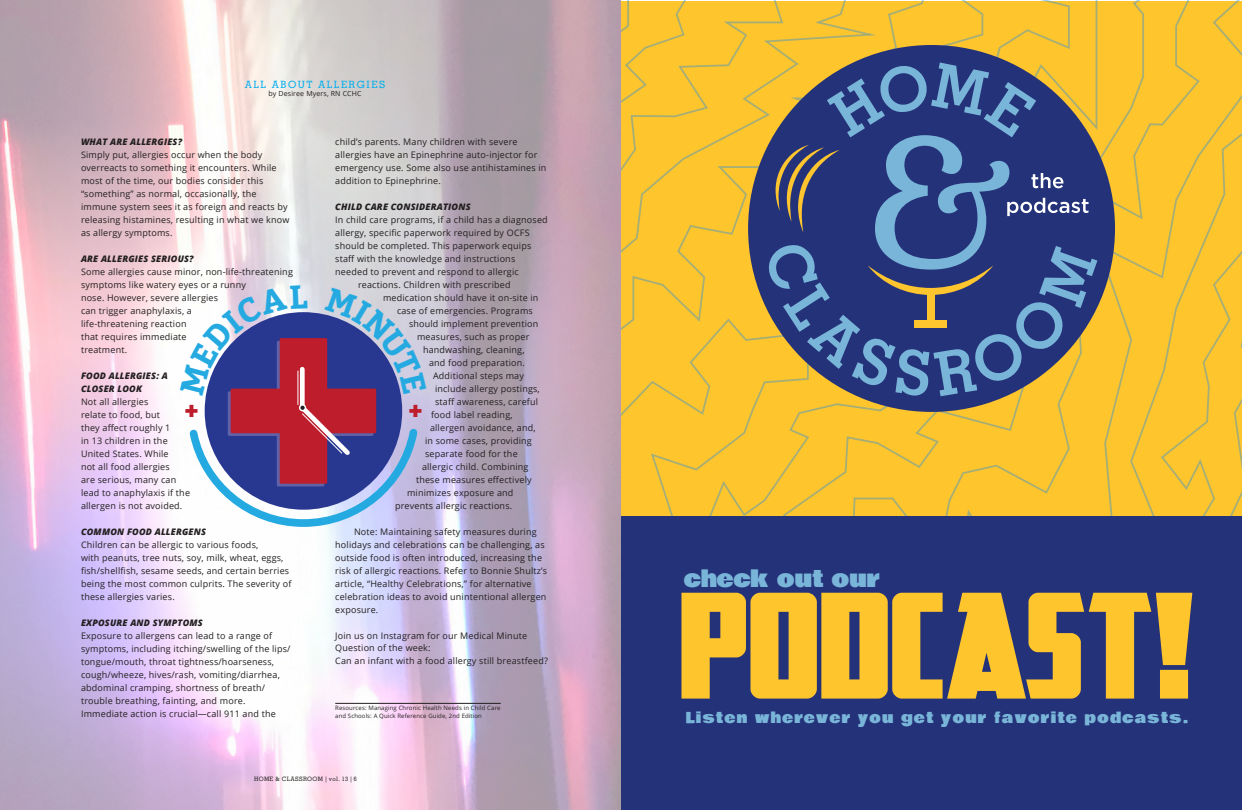
<style>
.page{position:relative;width:1242px;height:810px;background:#fff}
.page>*{position:absolute;margin:0;border:0;box-sizing:border-box;transform-origin:0 0}
.t1{font:125px "Great Lakes NF";color:#ffc52d}
.t2{font:23px "Bowlby One";color:#79b5d8}
.t3{font:15px "Bowlby One";letter-spacing:.08em;color:#79b5d8}
.body{font:500 10px "Memphis";letter-spacing:.15em;color:#00aeef}
.body-2{font:9px/13px "Open Sans";letter-spacing:.02em;color:#231f20}
.body-3{font:italic 800 9px/13px "Open Sans";letter-spacing:.02em;color:#231f20}
.body-4{font:7px "Open Sans";letter-spacing:.02em;color:#231f20}
.body-5{font:6px/8px "Open Sans";letter-spacing:.02em;color:#231f20}
.t4{font:500 6px "Memphis";letter-spacing:.05em;color:#231f20}
</style>
<div class="page">
<img style="left:0;top:0;width:621px;height:810px">
<hr style="left:335px;top:703px;width:166px;height:1px;background:#231f20">
<svg style="left:621px;top:0;width:621px;height:517px;background:#fac331"></svg>
<div style="left:621px;top:517px;width:621px;height:293px;background:#243279"></div>
<div style="left:748px;top:45px;width:367px;height:367px;background:#243279;border-radius:50%"></div>
<svg style="left:768px;top:62px;width:329px;height:334px"></svg>
<svg style="left:180px;top:285px;width:246px;height:246px"></svg>
<p class="body" style="left:245px;top:79px;width:142px">ALL ABOUT ALLERGIES</p>
<p class="body-4" style="left:268px;top:88px;width:95px">by Desiree Myers, RN CCHC</p>
<p class="body-3" style="left:81px;top:135px;width:103px">WHAT ARE ALLERGIES?</p>
<p class="body-2" style="left:81px;top:148px;width:210px">Simply put, allergies occur when the body overreacts to something it encounters. While most of the time, our bodies consider this “something” as normal, occasionally, the immune system sees it as foreign and reacts by releasing histamines, resulting in what we know as allergy symptoms.</p>
<p class="body-3" style="left:81px;top:252px;width:114px">ARE ALLERGIES SERIOUS?</p>
<p class="body-2" style="left:81px;top:265px;width:213px">Some allergies cause minor, non-life-threatening symptoms like watery eyes or a runny<br>nose. However, severe allergies<br>can trigger anaphylaxis, a<br>life-threatening reaction<br>that requires immediate<br>treatment.</p>
<p class="body-3" style="left:81px;top:369px;width:88px">FOOD ALLERGIES: A<br>CLOSER LOOK</p>
<p class="body-2" style="left:81px;top:395px;width:111px">Not all allergies<br>relate to food, but<br>they affect roughly 1<br>in 13 children in the<br>United States. While<br>not all food allergies<br>are serious, many can lead to anaphylaxis if the allergen is not avoided.</p>
<p class="body-3" style="left:81px;top:525px;width:127px">COMMON FOOD ALLERGENS</p>
<p class="body-2" style="left:81px;top:538px;width:212px">Children can be allergic to various foods,<br>with peanuts, tree nuts, soy, milk, wheat, eggs, fish/shellfish, sesame seeds, and certain berries being the most common culprits. The severity of these allergies varies.</p>
<p class="body-3" style="left:81px;top:615px;width:123px">EXPOSURE AND SYMPTOMS</p>
<p class="body-2" style="left:81px;top:629px;width:211px">Exposure to allergens can lead to a range of symptoms, including itching/swelling of the lips/ tongue/mouth, throat tightness/hoarseness, cough/wheeze, hives/rash, vomiting/diarrhea, abdominal cramping, shortness of breath/ trouble breathing, fainting, and more.<br>Immediate action is crucial—call 911 and the</p>
<p class="body-2" style="left:335px;top:135px;width:213px">child’s parents. Many children with severe allergies have an Epinephrine auto-injector for emergency use. Some also use antihistamines in addition to Epinephrine.</p>
<p class="body-3" style="left:335px;top:199px;width:137px">CHILD CARE CONSIDERATIONS</p>
<p class="body-2" style="left:335px;top:213px;width:214px">In child care programs, if a child has a diagnosed</p>
<p class="body-2" style="left:335px;top:226px;width:196px">allergy, specific paperwork required by OCFS</p>
<p class="body-2" style="left:335px;top:239px;width:198px">should be completed. This paperwork equips</p>
<p class="body-2" style="left:335px;top:252px;width:182px">staff with the knowledge and instructions</p>
<p class="body-2" style="left:335px;top:265px;width:185px">needed to prevent and respond to allergic</p>
<p class="body-2" style="left:358px;top:278px;width:154px">reactions. Children with prescribed</p>
<p class="body-2" style="left:383px;top:291px;width:157px">medication should have it on-site in</p>
<p class="body-2" style="left:397px;top:304px;width:137px">case of emergencies. Programs</p>
<p class="body-2" style="left:409px;top:317px;width:131px">should implement prevention</p>
<p class="body-2" style="left:417px;top:330px;width:114px">measures, such as proper</p>
<p class="body-2" style="left:423px;top:343px;width:103px">handwashing, cleaning,</p>
<p class="body-2" style="left:429px;top:356px;width:98px">and food preparation.</p>
<p class="body-2" style="left:433px;top:369px;width:93px">Additional steps may</p>
<p class="body-2" style="left:435px;top:382px;width:106px">include allergy postings,</p>
<p class="body-2" style="left:435px;top:395px;width:105px">staff awareness, careful</p>
<p class="body-2" style="left:431px;top:408px;width:83px">food label reading,</p>
<p class="body-2" style="left:430px;top:421px;width:107px">allergen avoidance, and,</p>
<p class="body-2" style="left:425px;top:434px;width:108px">in some cases, providing</p>
<p class="body-2" style="left:425px;top:447px;width:94px">separate food for the</p>
<p class="body-2" style="left:422px;top:460px;width:108px">allergic child. Combining</p>
<p class="body-2" style="left:416px;top:473px;width:117px">these measures effectively</p>
<p class="body-2" style="left:407px;top:486px;width:108px">minimizes exposure and</p>
<p class="body-2" style="left:395px;top:499px;width:119px">prevents allergic reactions.</p>
<p class="body-2" style="left:335px;top:525px;width:214px;text-indent:19px">Note: Maintaining safety measures during holidays and celebrations can be challenging, as outside food is often introduced, increasing the risk of allergic reactions. Refer to Bonnie Shultz’s article, “Healthy Celebrations,” for alternative celebration ideas to avoid unintentional allergen exposure.</p>
<p class="body-2" style="left:335px;top:629px;width:193px">Join us on Instagram for our Medical Minute<br>Question of the week:</p>
<p class="body-2" style="left:335px;top:654px;width:214px">Can an infant with a food allergy still breastfeed?</p>
<p class="body-5" style="left:335px;top:703px;width:167px">Resources: Managing Chronic Health Needs in Child Care and Schools: A Quick Reference Guide, 2nd Edition</p>
<p class="t4" style="left:254px;top:776px;width:104px">HOME &amp; CLASSROOM | vol. 13 | 6</p>
<p class="t2" style="left:684px;top:562px;width:198px">check out our</p>
<p class="t1" style="left:679px;top:556px;width:517px">PODCAST!</p>
<p class="t3" style="left:685px;top:707px;width:504px">Listen wherever you get your favorite podcasts.</p>
</div>
